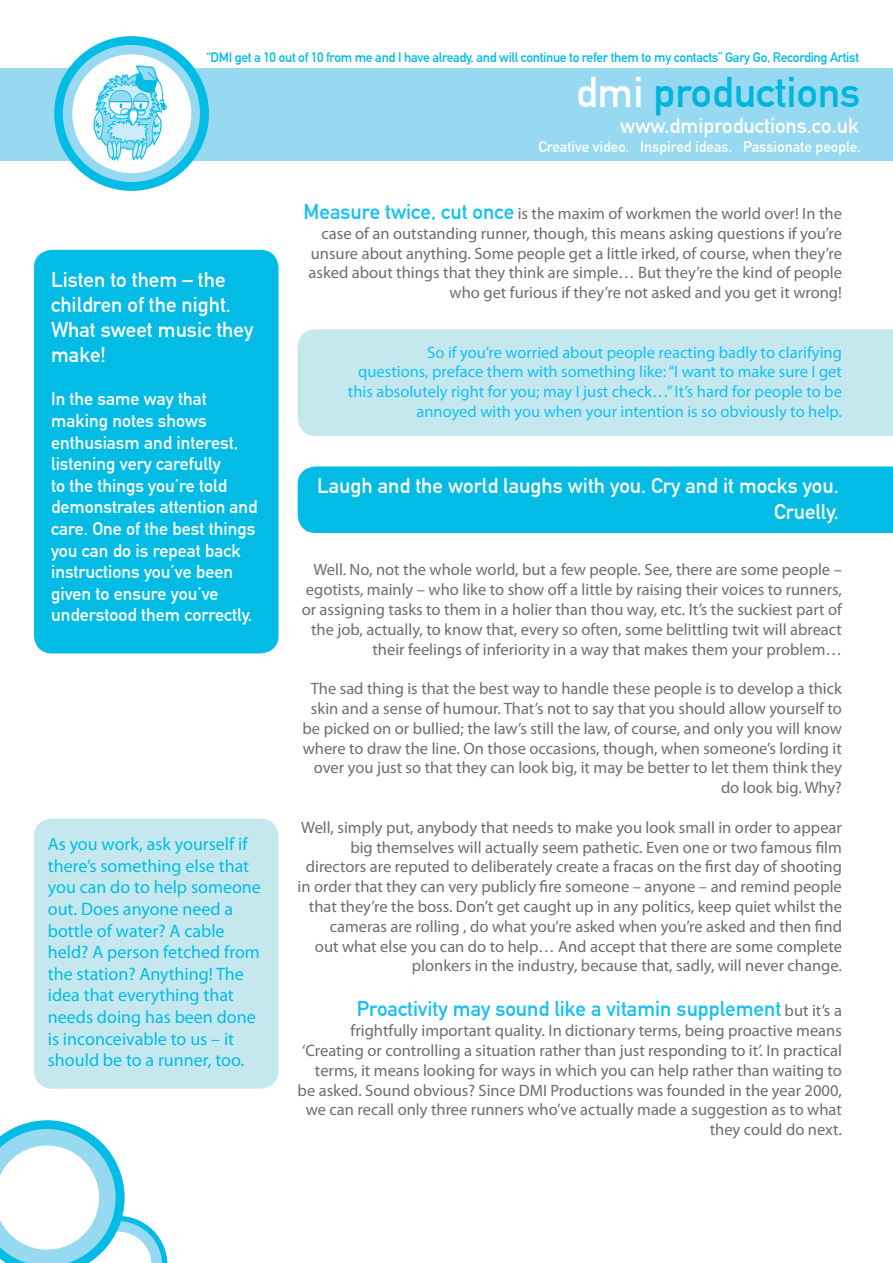
<style>
.page{position:relative;width:893px;height:1263px;background:#fff}
.page>*{position:absolute;margin:0;border:0;box-sizing:border-box;transform-origin:0 0}
.t1{font:42px "DIN Mittelschrift LT Alternate";color:#00b5dd}
.t2{font:21px/25.2px "DIN Mittelschrift LT Alternate";color:#fff}
.t3{font:21px "DIN Mittelschrift LT Alternate";color:#15c0f2}
.t4{font:18px/21.6px "Myriad Pro";color:#02bce5}
.t5{font:18px/21.6px "DIN Mittelschrift LT Alternate";color:#fff}
.t6{font:16.5px/19.8px "Myriad Pro";color:#6c6d70;text-align:right}
.t7{font:16.5px/19.8px "Myriad Pro";color:#15c0f2;text-align:right}
.t8{font:15px "DIN Mittelschrift LT Alternate";color:#fff}
.t9{font:13.5px "DIN Mittelschrift LT Alternate";letter-spacing:-.025em;color:#02bce5}
.s1{color:#fff}
.s2{font-family:"DIN Mittelschrift LT Alternate";font-size:21px;color:#15c0f2}
.s3{font-family:"Myriad Pro";font-size:16.5px;color:#6c6d70}
</style>
<div class="page">
<div style="left:298px;top:329px;width:595px;height:107px;background:#c5e8ee"></div>
<div style="left:0;top:69px;width:893px;height:92px;background:#96d9f0"></div>
<div style="left:54px;top:36px;width:155px;height:155px;border:18px solid #02bce5;border-radius:50%"></div>
<div style="left:63px;top:45px;width:137px;height:137px;border:16px solid #96d9f0;border-radius:50%"></div>
<div style="left:72px;top:54px;width:119px;height:119px;background:#fff;border-radius:50%"></div>
<svg style="left:93px;top:65px;width:75px;height:100px"></svg>
<div style="left:34px;top:250px;width:245px;height:403px;background:#02bce5;border-radius:18px"></div>
<div style="left:298px;top:466px;width:595px;height:67px;background:#02bce5"></div>
<div style="left:34px;top:819px;width:245px;height:270px;background:#c5e8ee;border-radius:18px"></div>
<svg style="left:0;top:1120px;width:167px;height:143px"></svg>
<p class="t9" style="left:206px;top:50px;width:654px">“DMI get a 10 out of 10 from me and I have already, and will continue to refer them to my contacts” Gary Go, Recording Artist</p>
<p class="t2" style="left:51px;top:266px;width:204px">Listen to them – the children of the night.<br>What sweet music they make!</p>
<p class="t5" style="left:51px;top:388px;width:208px">In the same way that making notes shows enthusiasm and interest, listening very carefully<br>to the things you’re told demonstrates attention and care. One of the best things you can do is repeat back instructions you’ve been given to ensure you’ve understood them correctly.</p>
<p class="t4" style="left:48px;top:833px;width:215px">As you work, ask yourself if there’s something else that you can do to help someone out. Does anyone need a bottle of water? A cable held? A person fetched from the station? Anything! The idea that everything that needs doing has been done is inconceivable to us – it should be to a runner, too.</p>
<p class="t1" style="left:576px;top:68px;width:286px"><span class="s1">dmi</span> productions</p>
<p class="t8" style="left:538px;top:138px;width:324px">Creative video. Inspired ideas. Passionate people.</p>
<p class="t2" style="left:620px;top:113px;width:240px">www.dmiproductions.co.uk</p>
<p class="t6" style="left:304px;top:203px;width:540px"><span class="s2">Measure twice, cut once</span> is the maxim of workmen the world over! In the case of an outstanding runner, though, this means asking questions if you’re unsure about anything. Some people get a little irked, of course, when they’re asked about things that they think are simple… But they’re the kind of people who get furious if they’re not asked and you get it wrong!</p>
<p class="t7" style="left:427px;top:342px;width:416px">So if you’re worried about people reacting badly to clarifying</p>
<p class="t7" style="left:358px;top:362px;width:485px">questions, preface them with something like: “I want to make sure I get</p>
<p class="t7" style="left:348px;top:381px;width:495px">this absolutely right for you; may I just check…” It’s hard for people to be annoyed with you when your intention is so obviously to help.</p>
<p class="t2" style="left:317px;top:473px;width:523px;text-align:right">Laugh and the world laughs with you. Cry and it mocks you.<br>Cruelly.</p>
<p class="t6" style="left:302px;top:560px;width:542px">Well. No, not the whole world, but a few people. See, there are some people – egotists, mainly – who like to show off a little by raising their voices to runners, or assigning tasks to them in a holier than thou way, etc. It’s the suckiest part of the job, actually, to know that, every so often, some belittling twit will abreact their feelings of inferiority in a way that makes them your problem…</p>
<p class="t6" style="left:303px;top:678px;width:541px">The sad thing is that the best way to handle these people is to develop a thick skin and a sense of humour. That’s not to say that you should allow yourself to be picked on or bullied; the law’s still the law, of course, and only you will know where to draw the line. On those occasions, though, when someone’s lording it over you just so that they can look big, it may be better to let them think they do look big. Why?</p>
<p class="t6" style="left:298px;top:817px;width:546px">Well, simply put, anybody that needs to make you look small in order to appear big themselves will actually seem pathetic. Even one or two famous film directors are reputed to deliberately create a fracas on the first day of shooting in order that they can very publicly fire someone – anyone – and remind people that they’re the boss. Don’t get caught up in any politics, keep quiet whilst the cameras are rolling , do what you’re asked when you’re asked and then find<br>out what else you can do to help… And accept that there are some complete plonkers in the industry, because that, sadly, will never change.</p>
<p class="t3" style="left:357px;top:997px;width:487px">Proactivity may sound like a vitamin supplement <span class="s3">but it’s a</span></p>
<p class="t6" style="left:298px;top:1020px;width:546px">frightfully important quality. In dictionary terms, being proactive means ‘Creating or controlling a situation rather than just responding to it’. In practical terms, it means looking for ways in which you can help rather than waiting to be asked. Sound obvious? Since DMI Productions was founded in the year 2000, we can recall only three runners who’ve actually made a suggestion as to what they could do next.</p>
</div>
